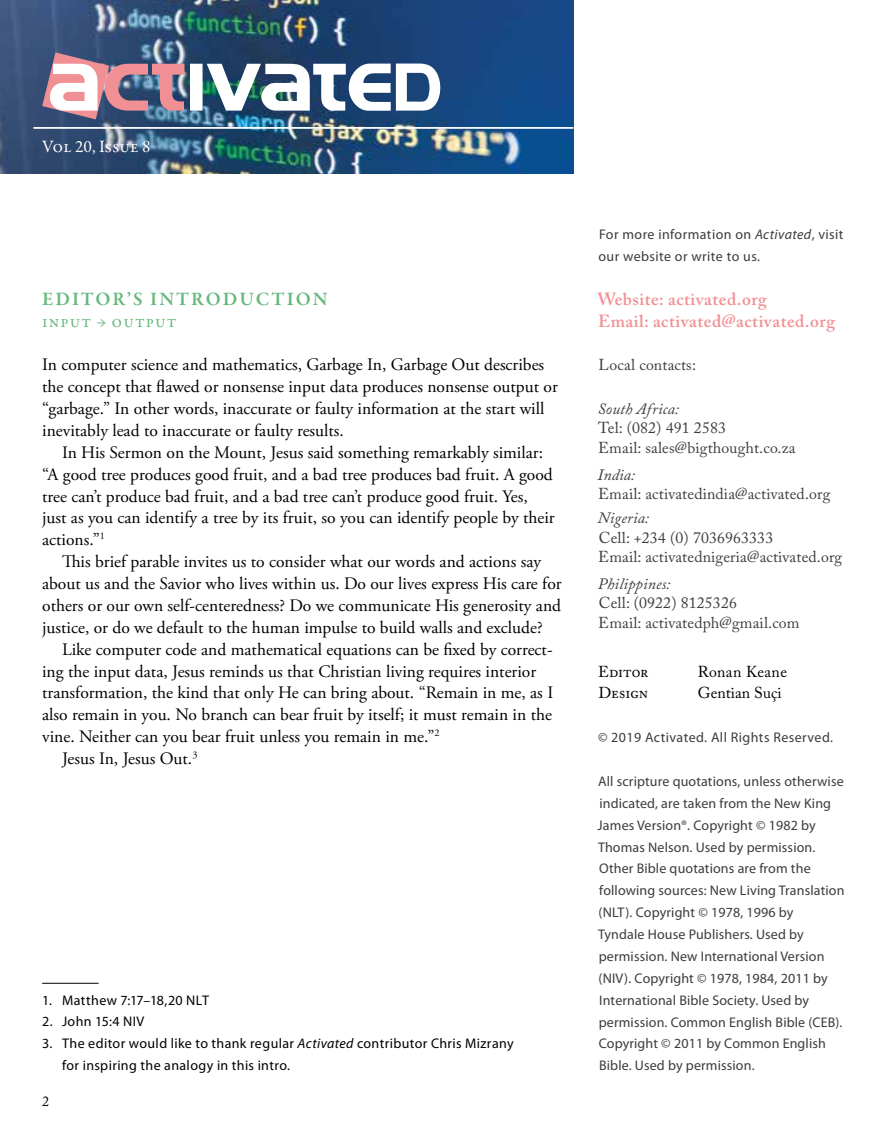
<style>
.page{position:relative;width:893px;height:1141px;background:#fff}
.page>*{position:absolute;margin:0;border:0;box-sizing:border-box;transform-origin:0 0}
.t1{font:600 19.25px "Garamond Premr Pro";letter-spacing:.1em;color:#65b97c}
.t2{font:17.5px/21.9px "Adobe Garamond Pro";color:#000}
.t3{font:600 17.5px/21.9px "Adobe Caslon Pro";letter-spacing:.03em;color:#f19094}
.t4{font:17.5px "Garamond Premr Pro";letter-spacing:-.015em;color:#fff}
.t5{font:17.5px "Garamond Premr Pro";letter-spacing:.065em;color:#65b97c}
.t6{font:15.75px/19.2px "Adobe Caslon Pro";letter-spacing:.01em;color:#3c3c3b}
.t7{font:italic 15.75px "Adobe Caslon Pro";letter-spacing:.01em;color:#3c3c3b}
.t8{font:15.75px "Adobe Caslon Pro";color:#000}
.t9{font:14px/21.9px "Myriad Pro";letter-spacing:.01em;color:#3c3c3b}
.t10{font:14px/21.9px "Myriad Pro";letter-spacing:.025em;color:#000}
.t11{font:14px/21.9px "Myriad Pro";letter-spacing:.03em;color:#3c3c3b}
.t12{font:14px "Adobe Caslon Pro";color:#000}
.s1{font-style:italic}
</style>
<div class="page">
<img style="left:0;top:0;width:573px;height:173px">
<hr style="left:33px;top:127px;width:540px;height:2px;background:#fff">
<svg style="left:42px;top:52px;width:398px;height:67px"></svg>
<hr style="left:42px;top:983px;width:57px;height:1px;background:#000">
<p class="t4" style="left:42px;top:135px;width:110px">Vol 20, Issue 8</p>
<p class="t1" style="left:42px;top:287px;width:287px">EDITOR’S INTRODUCTION</p>
<p class="t5" style="left:42px;top:310px;width:136px">input → output</p>
<p class="t2" style="left:42px;top:354px;width:517px">In computer science and mathematics, Garbage In, Garbage Out describes the concept that flawed or nonsense input data produces nonsense output or “garbage.” In other words, inaccurate or faulty information at the start will inevitably lead to inaccurate or faulty results.</p>
<p class="t2" style="left:42px;top:442px;width:514px;text-indent:20px">In His Sermon on the Mount, Jesus said something remarkably similar: “A good tree produces good fruit, and a bad tree produces bad fruit. A good tree can’t produce bad fruit, and a bad tree can’t produce good fruit. Yes, just as you can identify a tree by its fruit, so you can identify people by their actions.”<sup>1</sup></p>
<p class="t2" style="left:42px;top:551px;width:521px;text-indent:20px">This brief parable invites us to consider what our words and actions say about us and the Savior who lives within us. Do our lives express His care for others or our own self-centeredness? Do we communicate His generosity and justice, or do we default to the human impulse to build walls and exclude?</p>
<p class="t2" style="left:62px;top:639px;width:492px">Like computer code and mathematical equations can be fixed by correct-</p>
<p class="t2" style="left:42px;top:661px;width:496px">ing the input data, Jesus reminds us that Christian living requires interior</p>
<p class="t2" style="left:42px;top:683px;width:513px">transformation, the kind that only He can bring about. “Remain in me, as I</p>
<p class="t2" style="left:42px;top:704px;width:511px">also remain in you. No branch can bear fruit by itself; it must remain in the</p>
<p class="t2" style="left:42px;top:726px;width:399px">vine. Neither can you bear fruit unless you remain in me.”<sup>2</sup></p>
<p class="t2" style="left:62px;top:748px;width:137px">Jesus In, Jesus Out.<sup>3</sup></p>
<p class="t10" style="left:42px;top:989px;width:168px">1. Matthew 7:17–18,20 NLT</p>
<p class="t10" style="left:42px;top:1011px;width:104px">2. John 15:4 NIV</p>
<p class="t10" style="left:62px;top:1032px;width:453px;text-indent:-20px">3. The editor would like to thank regular <span class="s1">Activated</span> contributor Chris Mizrany for inspiring the analogy in this intro.</p>
<p class="t12" style="left:42px;top:1093px;width:8px">2</p>
<p class="t11" style="left:598px;top:223px;width:247px">For more information on <span class="s1">Activated</span>, visit our website or write to us.</p>
<p class="t3" style="left:598px;top:288px;width:239px">Website: activated.org<br>Email: activated@activated.org</p>
<p class="t6" style="left:598px;top:355px;width:99px">Local contacts:</p>
<p class="t7" style="left:598px;top:399px;width:83px">South Africa:</p>
<p class="t6" style="left:598px;top:418px;width:199px">Tel: (082) 491 2583<br>Email: sales@bigthought.co.za</p>
<p class="t7" style="left:598px;top:465px;width:39px">India:</p>
<p class="t6" style="left:598px;top:484px;width:234px">Email: activatedindia@activated.org</p>
<p class="t7" style="left:598px;top:509px;width:53px">Nigeria:</p>
<p class="t6" style="left:598px;top:528px;width:245px">Cell: +234 (0) 7036963333<br>Email: activatednigeria@activated.org</p>
<p class="t7" style="left:598px;top:574px;width:74px">Philippines:</p>
<p class="t6" style="left:598px;top:593px;width:203px">Cell: (0922) 8125326<br>Email: activatedph@gmail.com</p>
<p class="t8" style="left:598px;top:662px;width:52px">Editor</p>
<p class="t8" style="left:698px;top:662px;width:91px">Ronan Keane</p>
<p class="t8" style="left:598px;top:684px;width:51px">Design</p>
<p class="t8" style="left:698px;top:684px;width:85px">Gentian Suçi</p>
<p class="t11" style="left:598px;top:726px;width:237px">© 2019 Activated. All Rights Reserved.</p>
<p class="t9" style="left:598px;top:770px;width:248px">All scripture quotations, unless otherwise indicated, are taken from the New King James Version®. Copyright © 1982 by Thomas Nelson. Used by permission.<br>Other Bible quotations are from the following sources: New Living Translation (NLT). Copyright © 1978, 1996 by<br>Tyndale House Publishers. Used by permission. New International Version (NIV). Copyright © 1978, 1984, 2011 by International Bible Society. Used by permission. Common English Bible (CEB).<br>Copyright © 2011 by Common English Bible. Used by permission.</p>
</div>
